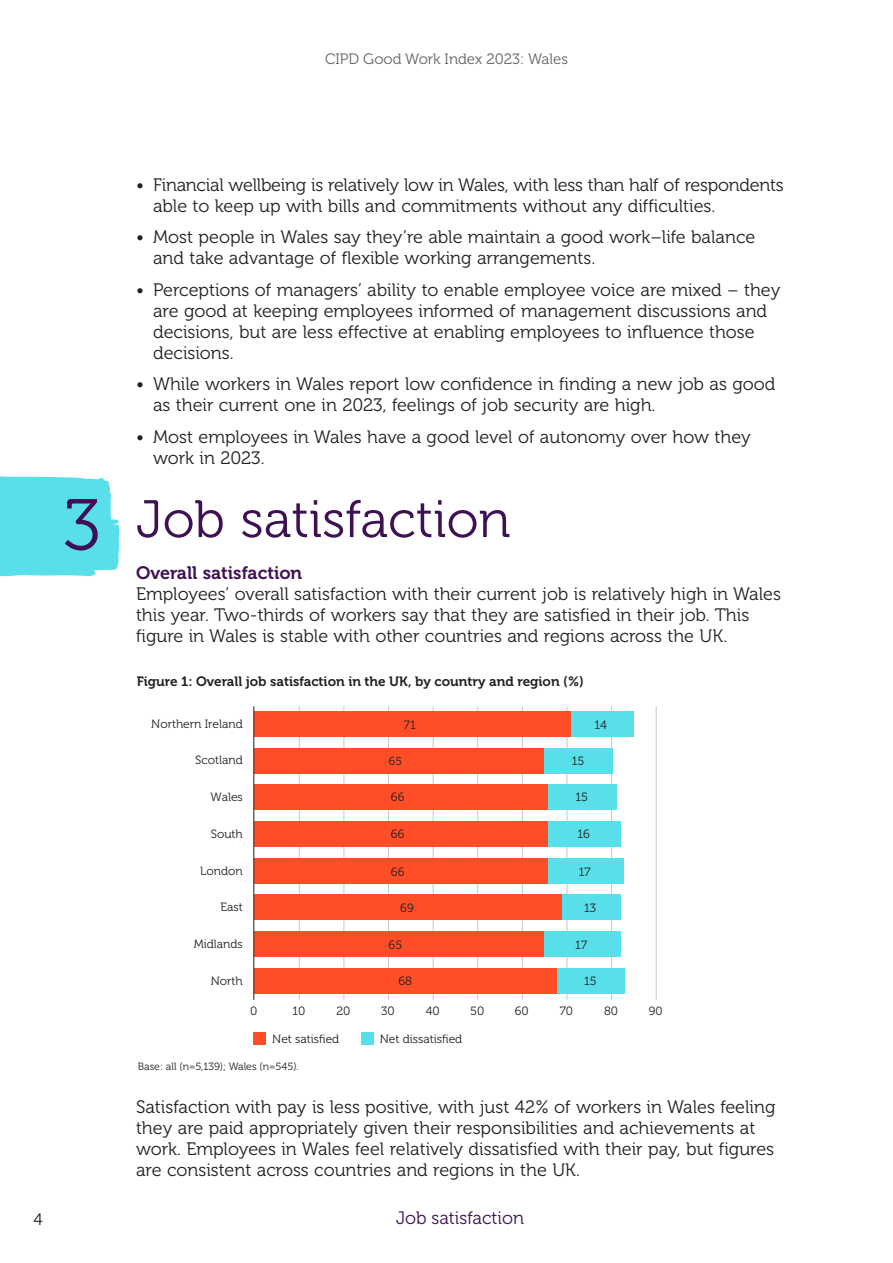
<style>
.page{position:relative;width:893px;height:1263px;background:#fff}
.page>*{position:absolute;margin:0;border:0;box-sizing:border-box;transform-origin:0 0}
.t1{font:72px "Museo 300";color:#3d1152}
.B_body{font:52.5px "Museo 300";color:#3d1152}
.B_body-2{font:18px/21px "Museo 300";color:#202020}
.Subhead_1{font:18px "Museo 700";color:#3d1152}
.t2{font:18px "Museo 300";color:#3d1152}
.t3{font:16.5px "Museo 300";color:#202020}
.t4{font:15px "Museo 300";color:#636363}
.t5{font:13.5px "Museo 700";color:#202020}
.t6{font:12px "Museo 300";color:#202020}
.t7{font:11.85px "Museo 300";color:#202020}
.t8{font:11.55px "Museo 300";color:#202020}
.t9{font:10.5px "Museo 300";color:#1f1f1f}
</style>
<div class="page">
<hr style="left:299px;top:706px;width:1px;height:294px;background:#c7c7c7">
<hr style="left:344px;top:706px;width:1px;height:294px;background:#c7c7c7">
<hr style="left:388px;top:706px;width:1px;height:294px;background:#c7c7c7">
<hr style="left:433px;top:706px;width:1px;height:294px;background:#c7c7c7">
<hr style="left:477px;top:706px;width:1px;height:294px;background:#c7c7c7">
<hr style="left:567px;top:706px;width:1px;height:294px;background:#c7c7c7">
<hr style="left:611px;top:706px;width:1px;height:294px;background:#c7c7c7">
<hr style="left:656px;top:706px;width:1px;height:294px;background:#c7c7c7">
<hr style="left:522px;top:706px;width:1px;height:294px;background:#c7c7c7">
<div style="left:561px;top:895px;width:60px;height:25px;background:#58dfea"></div>
<div style="left:254px;top:895px;width:307px;height:25px;background:#ff4e27"></div>
<div style="left:548px;top:858px;width:76px;height:25px;background:#58dfea"></div>
<div style="left:254px;top:858px;width:294px;height:25px;background:#ff4e27"></div>
<div style="left:548px;top:821px;width:73px;height:26px;background:#58dfea"></div>
<div style="left:254px;top:821px;width:294px;height:26px;background:#ff4e27"></div>
<div style="left:557px;top:968px;width:67px;height:25px;background:#58dfea"></div>
<div style="left:254px;top:968px;width:303px;height:25px;background:#ff4e27"></div>
<div style="left:544px;top:932px;width:76px;height:25px;background:#58dfea"></div>
<div style="left:254px;top:932px;width:290px;height:25px;background:#ff4e27"></div>
<div style="left:548px;top:785px;width:69px;height:25px;background:#58dfea"></div>
<div style="left:254px;top:785px;width:294px;height:25px;background:#ff4e27"></div>
<div style="left:544px;top:748px;width:68px;height:25px;background:#58dfea"></div>
<div style="left:254px;top:748px;width:290px;height:25px;background:#ff4e27"></div>
<div style="left:571px;top:711px;width:62px;height:26px;background:#58dfea"></div>
<div style="left:254px;top:711px;width:317px;height:26px;background:#ff4e27"></div>
<hr style="left:253px;top:706px;width:1px;height:294px;background:#202020">
<div style="left:254px;top:1032px;width:12px;height:13px;background:#ff4e27"></div>
<div style="left:361px;top:1032px;width:12px;height:13px;background:#58dfea"></div>
<svg style="left:0;top:476px;width:120px;height:100px;background:#62e1eb"></svg>
<p class="t4" style="left:325px;top:51px;width:244px">CIPD Good Work Index 2023: Wales</p>
<p class="t1" style="left:63px;top:486px;width:40px">3</p>
<p class="t3" style="left:34px;top:1210px;width:11px">4</p>
<p class="B_body-2" style="left:153px;top:174px;width:632px;text-indent:-17px">• Financial wellbeing is relatively low in Wales, with less than half of respondents able to keep up with bills and commitments without any difficulties.</p>
<p class="B_body-2" style="left:153px;top:227px;width:604px;text-indent:-17px">• Most people in Wales say they’re able maintain a good work–life balance and take advantage of flexible working arrangements.</p>
<p class="B_body-2" style="left:153px;top:279px;width:629px;text-indent:-17px">• Perceptions of managers’ ability to enable employee voice are mixed – they are good at keeping employees informed of management discussions and decisions, but are less effective at enabling employees to influence those decisions.</p>
<p class="B_body-2" style="left:153px;top:374px;width:624px;text-indent:-17px">• While workers in Wales report low confidence in finding a new job as good as their current one in 2023, feelings of job security are high.</p>
<p class="B_body-2" style="left:153px;top:426px;width:599px;text-indent:-17px">• Most employees in Wales have a good level of autonomy over how they work in 2023.</p>
<p class="B_body" style="left:136px;top:491px;width:376px">Job satisfaction</p>
<h1 class="Subhead_1" style="left:136px;top:563px;width:168px">Overall satisfaction</h1>
<p class="B_body-2" style="left:136px;top:584px;width:646px">Employees’ overall satisfaction with their current job is relatively high in Wales this year. Two-thirds of workers say that they are satisfied in their job. This figure in Wales is stable with other countries and regions across the UK.</p>
<p class="t5" style="left:137px;top:674px;width:449px">Figure 1: Overall job satisfaction in the UK, by country and region (%)</p>
<p class="t6" style="left:151px;top:717px;width:93px">Northern Ireland</p>
<p class="t6" style="left:195px;top:754px;width:49px">Scotland</p>
<p class="t6" style="left:210px;top:790px;width:34px">Wales</p>
<p class="t6" style="left:211px;top:827px;width:34px">South</p>
<p class="t6" style="left:200px;top:864px;width:44px">London</p>
<p class="t6" style="left:220px;top:901px;width:24px">East</p>
<p class="t6" style="left:194px;top:937px;width:51px">Midlands</p>
<p class="t6" style="left:211px;top:974px;width:34px">North</p>
<p class="t6" style="left:404px;top:718px;width:13px">71</p>
<p class="t6" style="left:594px;top:718px;width:14px">14</p>
<p class="t8" style="left:389px;top:755px;width:15px">65</p>
<p class="t6" style="left:572px;top:754px;width:14px">15</p>
<p class="t6" style="left:391px;top:791px;width:15px">66</p>
<p class="t6" style="left:575px;top:791px;width:14px">15</p>
<p class="t6" style="left:391px;top:827px;width:15px">66</p>
<p class="t6" style="left:577px;top:827px;width:14px">16</p>
<p class="t6" style="left:391px;top:865px;width:15px">66</p>
<p class="t6" style="left:400px;top:901px;width:15px">69</p>
<p class="t6" style="left:584px;top:901px;width:14px">13</p>
<p class="t6" style="left:579px;top:865px;width:13px">17</p>
<p class="t6" style="left:389px;top:938px;width:15px">65</p>
<p class="t6" style="left:398px;top:974px;width:15px">68</p>
<p class="t6" style="left:584px;top:974px;width:14px">15</p>
<p class="t6" style="left:575px;top:938px;width:13px">17</p>
<p class="t6" style="left:250px;top:1004px;width:9px">0</p>
<p class="t6" style="left:292px;top:1004px;width:14px">10</p>
<p class="t6" style="left:336px;top:1004px;width:15px">20</p>
<p class="t6" style="left:381px;top:1004px;width:15px">30</p>
<p class="t6" style="left:426px;top:1004px;width:15px">40</p>
<p class="t6" style="left:470px;top:1004px;width:16px">50</p>
<p class="t6" style="left:515px;top:1004px;width:15px">60</p>
<p class="t6" style="left:560px;top:1004px;width:15px">70</p>
<p class="t6" style="left:604px;top:1004px;width:16px">80</p>
<p class="t7" style="left:649px;top:1005px;width:15px">90</p>
<p class="t6" style="left:272px;top:1032px;width:69px">Net satisfied</p>
<p class="t6" style="left:380px;top:1032px;width:84px">Net dissatisfied</p>
<p class="t9" style="left:138px;top:1060px;width:163px">Base: all (n=5,139); Wales (n=545).</p>
<p class="B_body-2" style="left:136px;top:1096px;width:641px">Satisfaction with pay is less positive, with just 42% of workers in Wales feeling they are paid appropriately given their responsibilities and achievements at work. Employees in Wales feel relatively dissatisfied with their pay, but figures are consistent across countries and regions in the UK.</p>
<p class="t2" style="left:396px;top:1208px;width:129px">Job satisfaction</p>
</div>
